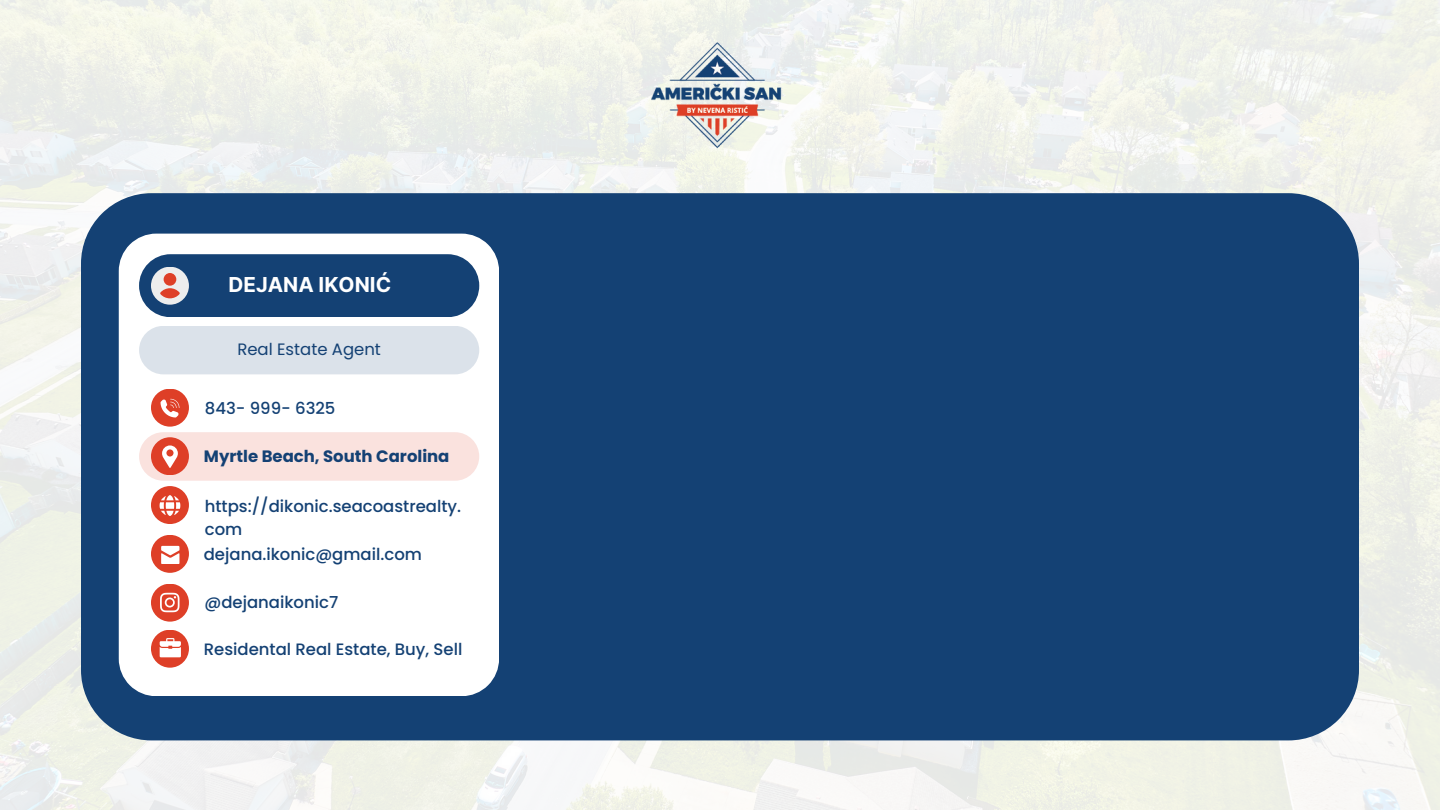
<style>
.page{position:relative;width:1440px;height:810px;background:#fff}
.page>*{position:absolute;margin:0;border:0;box-sizing:border-box;transform-origin:0 0}
.t1{font:700 20.6px "Inter";color:#fff}
.t2{font:500 16.5px/22.5px "Poppins";color:#144174}
.t3{font:700 16.5px "Poppins";color:#144174}
.t4{font:16.5px "Poppins";color:#144174}
</style>
<div class="page">
<div style="left:81px;top:193px;width:1278px;height:547px;background:#144174"></div>
<svg style="left:119px;top:234px;width:380px;height:462px"></svg>
<div style="left:139px;top:432px;width:340px;height:49px;background:#fae2de;border-radius:24px"></div>
<div style="left:139px;top:254px;width:340px;height:63px;background:#144174;border-radius:31px"></div>
<div style="left:151px;top:437px;width:38px;height:38px;background:#de3f27;border-radius:50%"></div>
<div style="left:151px;top:486px;width:38px;height:38px;background:#de3f27;border-radius:50%"></div>
<div style="left:151px;top:535px;width:38px;height:38px;background:#de3f27;border-radius:50%"></div>
<div style="left:151px;top:584px;width:38px;height:38px;background:#de3f27;border-radius:50%"></div>
<div style="left:151px;top:389px;width:38px;height:38px;background:#de3f27;border-radius:50%"></div>
<svg style="left:160px;top:495px;width:20px;height:21px"></svg>
<svg style="left:161px;top:546px;width:18px;height:18px"></svg>
<div style="left:151px;top:267px;width:38px;height:38px;background:#ededed;border-radius:50%"></div>
<svg style="left:160px;top:273px;width:20px;height:25px"></svg>
<svg style="left:161px;top:399px;width:18px;height:19px"></svg>
<svg style="left:162px;top:445px;width:16px;height:23px"></svg>
<div style="left:151px;top:630px;width:38px;height:38px;background:#de3f27;border-radius:50%"></div>
<svg style="left:160px;top:638px;width:21px;height:19px"></svg>
<svg style="left:160px;top:593px;width:20px;height:19px"></svg>
<img style="left:649px;top:41px;width:133px;height:107px">
<div style="left:139px;top:326px;width:340px;height:48px;background:#dbe2ea;border-radius:24px"></div>
<p class="t1" style="left:229px;top:273px;width:164px">DEJANA IKONIĆ</p>
<p class="t4" style="left:237px;top:338px;width:145px">Real Estate Agent</p>
<h1 class="t2" style="left:205px;top:397px;width:132px">843- 999- 6325</h1>
<p class="t3" style="left:204px;top:445px;width:247px">Myrtle Beach, South Carolina</p>
<p class="t2" style="left:205px;top:495px;width:258px">https://dikonic.seacoastrealty. com</p>
<p class="t2" style="left:204px;top:543px;width:220px">dejana.ikonic@gmail.com</p>
<p class="t2" style="left:204px;top:591px;width:135px">@dejanaikonic7</p>
<p class="t2" style="left:204px;top:638px;width:260px">Residental Real Estate, Buy, Sell</p>
</div>
